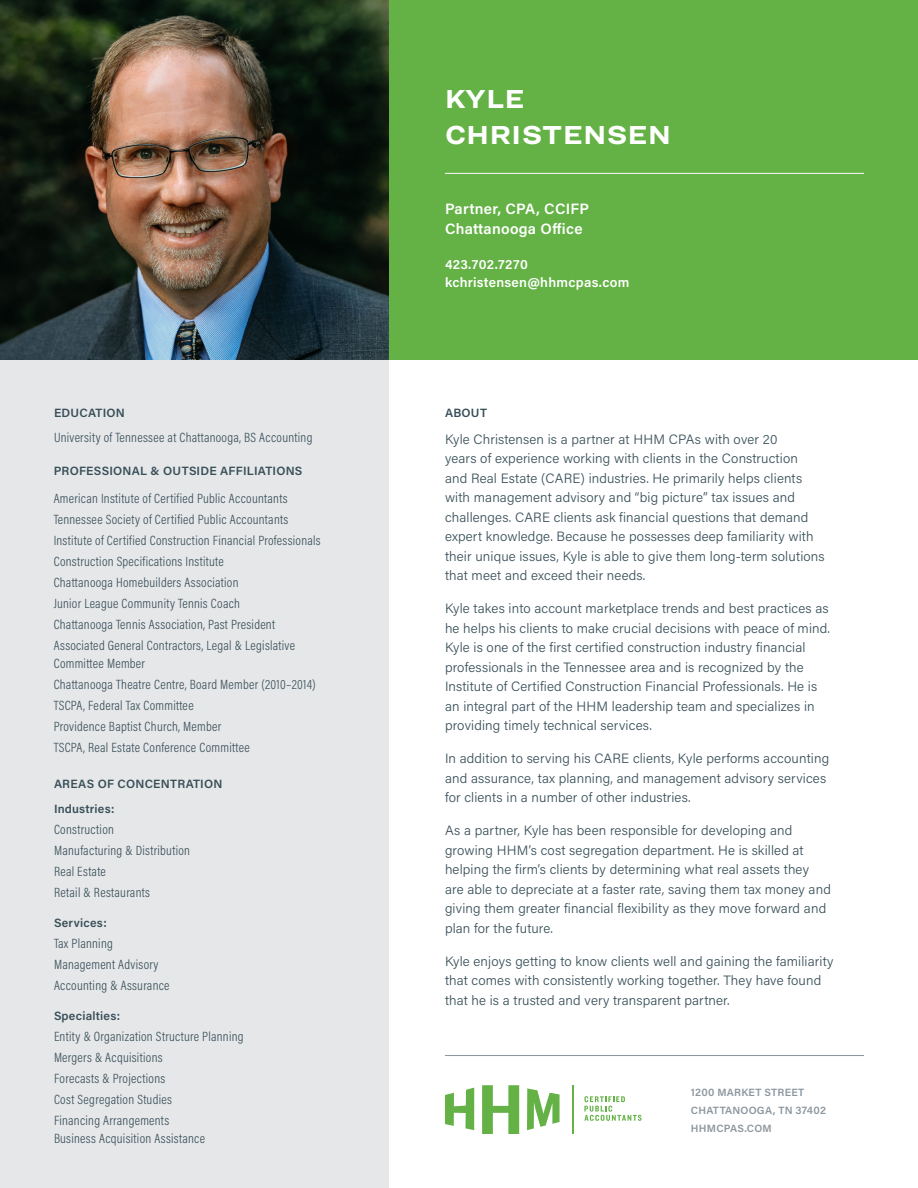
<style>
.page{position:relative;width:918px;height:1188px;background:#fff}
.page>*{position:absolute;margin:0;border:0;box-sizing:border-box;transform-origin:0 0}
.Body_Copy_-_TNR{font:700 27px "Ringside Wide";letter-spacing:.02em;color:#fff}
.Body_Copy_-_TNR-2{font:600 15px "Acumin Pro";letter-spacing:.02em;color:#fff}
.Body_Copy_-_TNR-3{font:300 13.5px/19.5px "Acumin Pro";letter-spacing:.01em;color:#384f59}
.Body_Copy_-_TNR-4{font:300 13.5px/18px "Acumin Pro Cond";letter-spacing:.02em;color:#384f59}
.Body_Copy_-_TNR-5{font:600 13.5px "Acumin Pro";letter-spacing:.02em;color:#fff}
.Body_Copy_-_TNR-6{font:600 12px "Acumin Pro";letter-spacing:.02em;color:#384f59}
.Body_Copy_-_TNR-7{font:600 10.5px "Acumin Pro";letter-spacing:.02em;color:#8c969e}
</style>
<div class="page">
<div style="left:389px;top:0;width:529px;height:359px;background:#64b246"></div>
<div style="left:0;top:359px;width:389px;height:829px;background:#e6e7e9"></div>
<img style="left:0;top:0;width:389px;height:359px">
<hr style="left:445px;top:1055px;width:419px;height:1px;background:#8c969e">
<hr style="left:445px;top:173px;width:419px;height:1px;background:#fff">
<svg style="left:445px;top:1088px;width:29px;height:42px"></svg>
<svg style="left:527px;top:1088px;width:33px;height:42px"></svg>
<svg style="left:482px;top:1085px;width:37px;height:49px"></svg>
<hr style="left:572px;top:1085px;width:2px;height:49px;background:#64b246">
<svg style="left:584px;top:1096px;width:58px;height:25px"></svg>
<p class="Body_Copy_-_TNR-6" style="left:54px;top:405px;width:72px">EDUCATION</p>
<p class="Body_Copy_-_TNR-4" style="left:54px;top:428px;width:260px">University of Tennessee at Chattanooga, BS Accounting</p>
<p class="Body_Copy_-_TNR-6" style="left:54px;top:463px;width:250px">PROFESSIONAL &amp; OUTSIDE AFFILIATIONS</p>
<p class="Body_Copy_-_TNR-4" style="left:54px;top:489px;width:236px">American Institute of Certified Public Accountants</p>
<p class="Body_Copy_-_TNR-4" style="left:54px;top:510px;width:236px">Tennessee Society of Certified Public Accountants</p>
<p class="Body_Copy_-_TNR-4" style="left:54px;top:531px;width:268px">Institute of Certified Construction Financial Professionals</p>
<p class="Body_Copy_-_TNR-4" style="left:54px;top:552px;width:172px">Construction Specifications Institute</p>
<p class="Body_Copy_-_TNR-4" style="left:54px;top:573px;width:186px">Chattanooga Homebuilders Association</p>
<p class="Body_Copy_-_TNR-4" style="left:54px;top:594px;width:188px">Junior League Community Tennis Coach</p>
<p class="Body_Copy_-_TNR-4" style="left:54px;top:615px;width:223px">Chattanooga Tennis Association, Past President</p>
<p class="Body_Copy_-_TNR-4" style="left:54px;top:636px;width:243px">Associated General Contractors, Legal &amp; Legislative<br>Committee Member</p>
<p class="Body_Copy_-_TNR-4" style="left:54px;top:675px;width:264px">Chattanooga Theatre Centre, Board Member (2010–2014)</p>
<p class="Body_Copy_-_TNR-4" style="left:54px;top:696px;width:142px">TSCPA, Federal Tax Committee</p>
<p class="Body_Copy_-_TNR-4" style="left:54px;top:717px;width:169px">Providence Baptist Church, Member</p>
<p class="Body_Copy_-_TNR-4" style="left:54px;top:738px;width:198px">TSCPA, Real Estate Conference Committee</p>
<p class="Body_Copy_-_TNR-6" style="left:54px;top:776px;width:170px">AREAS OF CONCENTRATION</p>
<p class="Body_Copy_-_TNR-6" style="left:54px;top:800px;width:62px">Industries:</p>
<p class="Body_Copy_-_TNR-4" style="left:54px;top:820px;width:61px">Construction</p>
<p class="Body_Copy_-_TNR-4" style="left:54px;top:841px;width:138px">Manufacturing &amp; Distribution</p>
<p class="Body_Copy_-_TNR-4" style="left:54px;top:862px;width:53px">Real Estate</p>
<p class="Body_Copy_-_TNR-4" style="left:54px;top:883px;width:98px">Retail &amp; Restaurants</p>
<p class="Body_Copy_-_TNR-6" style="left:54px;top:914px;width:54px">Services:</p>
<p class="Body_Copy_-_TNR-4" style="left:54px;top:934px;width:60px">Tax Planning</p>
<p class="Body_Copy_-_TNR-4" style="left:54px;top:955px;width:106px">Management Advisory</p>
<p class="Body_Copy_-_TNR-4" style="left:54px;top:976px;width:117px">Accounting &amp; Assurance</p>
<p class="Body_Copy_-_TNR-6" style="left:54px;top:1007px;width:68px">Specialties:</p>
<p class="Body_Copy_-_TNR-4" style="left:54px;top:1027px;width:191px">Entity &amp; Organization Structure Planning</p>
<p class="Body_Copy_-_TNR-4" style="left:54px;top:1048px;width:110px">Mergers &amp; Acquisitions</p>
<p class="Body_Copy_-_TNR-4" style="left:54px;top:1069px;width:113px">Forecasts &amp; Projections</p>
<p class="Body_Copy_-_TNR-4" style="left:54px;top:1090px;width:119px">Cost Segregation Studies</p>
<p class="Body_Copy_-_TNR-4" style="left:54px;top:1111px;width:117px">Financing Arrangements</p>
<p class="Body_Copy_-_TNR-4" style="left:54px;top:1129px;width:153px">Business Acquisition Assistance</p>
<p class="Body_Copy_-_TNR" style="left:445px;top:78px;width:81px">KYLE</p>
<p class="Body_Copy_-_TNR" style="left:445px;top:114px;width:227px">CHRISTENSEN</p>
<p class="Body_Copy_-_TNR-2" style="left:445px;top:198px;width:146px">Partner, CPA, CCIFP</p>
<p class="Body_Copy_-_TNR-2" style="left:445px;top:219px;width:139px">Chattanooga Office</p>
<p class="Body_Copy_-_TNR-5" style="left:445px;top:255px;width:84px">423.702.7270</p>
<p class="Body_Copy_-_TNR-5" style="left:445px;top:272px;width:186px">kchristensen@hhmcpas.com</p>
<p class="Body_Copy_-_TNR-6" style="left:445px;top:405px;width:43px">ABOUT</p>
<p class="Body_Copy_-_TNR-3" style="left:445px;top:429px;width:381px">Kyle Christensen is a partner at HHM CPAs with over 20<br>years of experience working with clients in the Construction<br>and Real Estate (CARE) industries. He primarily helps clients with management advisory and “big picture” tax issues and challenges. CARE clients ask financial questions that demand expert knowledge. Because he possesses deep familiarity with their unique issues, Kyle is able to give them long-term solutions that meet and exceed their needs.</p>
<p class="Body_Copy_-_TNR-3" style="left:445px;top:598px;width:386px">Kyle takes into account marketplace trends and best practices as he helps his clients to make crucial decisions with peace of mind.<br>Kyle is one of the first certified construction industry financial professionals in the Tennessee area and is recognized by the Institute of Certified Construction Financial Professionals. He is an integral part of the HHM leadership team and specializes in providing timely technical services.</p>
<p class="Body_Copy_-_TNR-3" style="left:445px;top:748px;width:386px">In addition to serving his CARE clients, Kyle performs accounting and assurance, tax planning, and management advisory services for clients in a number of other industries.</p>
<p class="Body_Copy_-_TNR-3" style="left:445px;top:820px;width:387px">As a partner, Kyle has been responsible for developing and growing HHM’s cost segregation department. He is skilled at helping the firm’s clients by determining what real assets they are able to depreciate at a faster rate, saving them tax money and giving them greater financial flexibility as they move forward and plan for the future.</p>
<p class="Body_Copy_-_TNR-3" style="left:445px;top:951px;width:390px">Kyle enjoys getting to know clients well and gaining the familiarity that comes with consistently working together. They have found that he is a trusted and very transparent partner.</p>
<p class="Body_Copy_-_TNR-7" style="left:691px;top:1085px;width:115px">1200 MARKET STREET</p>
<p class="Body_Copy_-_TNR-7" style="left:691px;top:1103px;width:137px">CHATTANOOGA, TN 37402</p>
<p class="Body_Copy_-_TNR-7" style="left:691px;top:1121px;width:82px">HHMCPAS.COM</p>
</div>
